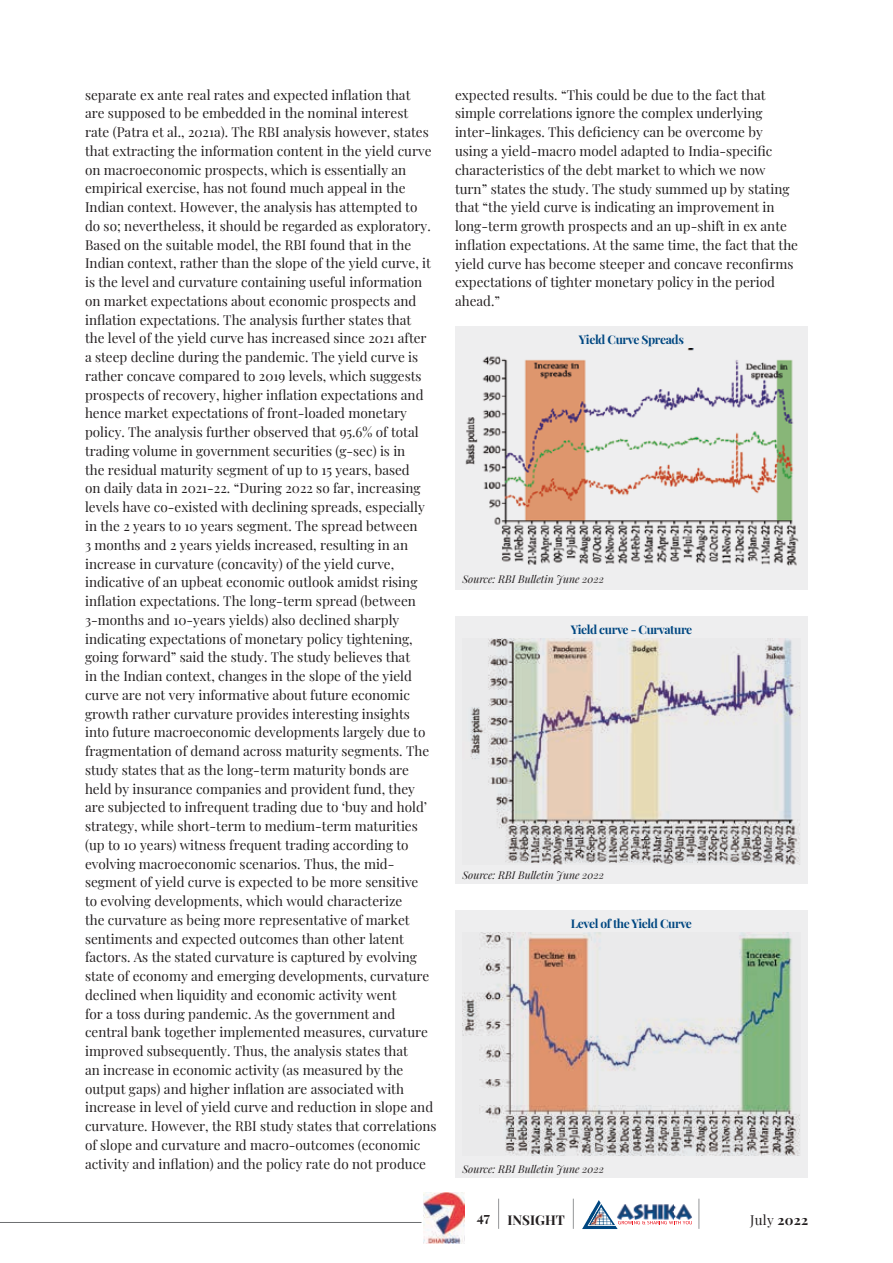
<style>
.page{position:relative;width:893px;height:1263px;background:#fff}
.page>*{position:absolute;margin:0;border:0;box-sizing:border-box;transform-origin:0 0}
.t1{font:13.5px/18.8px "Playfair Display";color:#231f20}
.t2{font:700 13.5px "Playfair Display";color:#231f20}
.t3{font:700 12px "Playfair Display";letter-spacing:-.03em;color:#004781}
.t4{font:italic 10.5px "Playfair Display";color:#231f20}
.s1{font-weight:700}
</style>
<div class="page">
<hr style="left:0;top:1222px;width:421px;height:1px;background:#6d6f71">
<hr style="left:498px;top:1199px;width:1px;height:30px;background:#949698">
<hr style="left:573px;top:1199px;width:1px;height:30px;background:#949698">
<hr style="left:698px;top:1199px;width:1px;height:30px;background:#949698">
<svg style="left:582px;top:1200px;width:110px;height:29px"></svg>
<img style="left:616px;top:1202px;width:76px;height:19px">
<img style="left:589px;top:1225px;width:15px;height:2px">
<img style="left:589px;top:1212px;width:15px;height:13px">
<img style="left:423px;top:1192px;width:41px;height:52px">
<div style="left:455px;top:326px;width:353px;height:264px;background:#eeeeef"></div>
<img style="left:465px;top:349px;width:334px;height:217px">
<div style="left:455px;top:616px;width:353px;height:268px;background:#eeeeef"></div>
<img style="left:470px;top:638px;width:330px;height:227px">
<div style="left:455px;top:910px;width:353px;height:268px;background:#eeeeef"></div>
<img style="left:462px;top:932px;width:338px;height:223px">
<p class="t1" style="left:85px;top:84px;width:353px">separate ex ante real rates and expected inflation that<br>are supposed to be embedded in the nominal interest<br>rate (Patra et al., 2021a). The RBI analysis however, states that extracting the information content in the yield curve on macroeconomic prospects, which is essentially an empirical exercise, has not found much appeal in the Indian context. However, the analysis has attempted to<br>do so; nevertheless, it should be regarded as exploratory.<br>Based on the suitable model, the RBI found that in the Indian context, rather than the slope of the yield curve, it is the level and curvature containing useful information on market expectations about economic prospects and inflation expectations. The analysis further states that<br>the level of the yield curve has increased since 2021 after a steep decline during the pandemic. The yield curve is rather concave compared to 2019 levels, which suggests prospects of recovery, higher inflation expectations and hence market expectations of front-loaded monetary policy. The analysis further observed that 95.6% of total trading volume in government securities (g-sec) is in<br>the residual maturity segment of up to 15 years, based<br>on daily data in 2021-22. “During 2022 so far, increasing levels have co-existed with declining spreads, especially in the 2 years to 10 years segment. The spread between<br>3 months and 2 years yields increased, resulting in an increase in curvature (concavity) of the yield curve, indicative of an upbeat economic outlook amidst rising inflation expectations. The long-term spread (between 3-months and 10-years yields) also declined sharply indicating expectations of monetary policy tightening, going forward” said the study. The study believes that<br>in the Indian context, changes in the slope of the yield curve are not very informative about future economic growth rather curvature provides interesting insights into future macroeconomic developments largely due to fragmentation of demand across maturity segments. The study states that as the long-term maturity bonds are held by insurance companies and provident fund, they are subjected to infrequent trading due to ‘buy and hold’ strategy, while short-term to medium-term maturities (up to 10 years) witness frequent trading according to evolving macroeconomic scenarios. Thus, the mid&shy;segment of yield curve is expected to be more sensitive<br>to evolving developments, which would characterize<br>the curvature as being more representative of market sentiments and expected outcomes than other latent factors. As the stated curvature is captured by evolving state of economy and emerging developments, curvature declined when liquidity and economic activity went<br>for a toss during pandemic. As the government and central bank together implemented measures, curvature improved subsequently. Thus, the analysis states that<br>an increase in economic activity (as measured by the output gaps) and higher inflation are associated with increase in level of yield curve and reduction in slope and curvature. However, the RBI study states that correlations of slope and curvature and macro-outcomes (economic activity and inflation) and the policy rate do not produce</p>
<p class="t1" style="left:455px;top:84px;width:345px">expected results. “This could be due to the fact that simple correlations ignore the complex underlying inter-linkages. This deficiency can be overcome by using a yield-macro model adapted to India-specific characteristics of the debt market to which we now turn” states the study. The study summed up by stating that “the yield curve is indicating an improvement in long-term growth prospects and an up-shift in ex ante inflation expectations. At the same time, the fact that the yield curve has become steeper and concave reconfirms expectations of tighter monetary policy in the period ahead.”</p>
<p class="t3" style="left:579px;top:330px;width:106px">Yield Curve Spreads</p>
<p class="t4" style="left:462px;top:572px;width:143px">Source: RBI Bulletin June 2022</p>
<p class="t3" style="left:571px;top:620px;width:123px">Yield curve - Curvature</p>
<p class="t4" style="left:462px;top:868px;width:143px">Source: RBI Bulletin June 2022</p>
<p class="t3" style="left:571px;top:914px;width:123px">Level of the Yield Curve</p>
<p class="t4" style="left:462px;top:1162px;width:143px">Source: RBI Bulletin June 2022</p>
<p class="t2" style="left:477px;top:1207px;width:15px">47</p>
<p class="t2" style="left:507px;top:1210px;width:59px">INSIGHT</p>
<p class="t1" style="left:750px;top:1210px;width:59px">July <span class="s1">2022</span></p>
</div>
